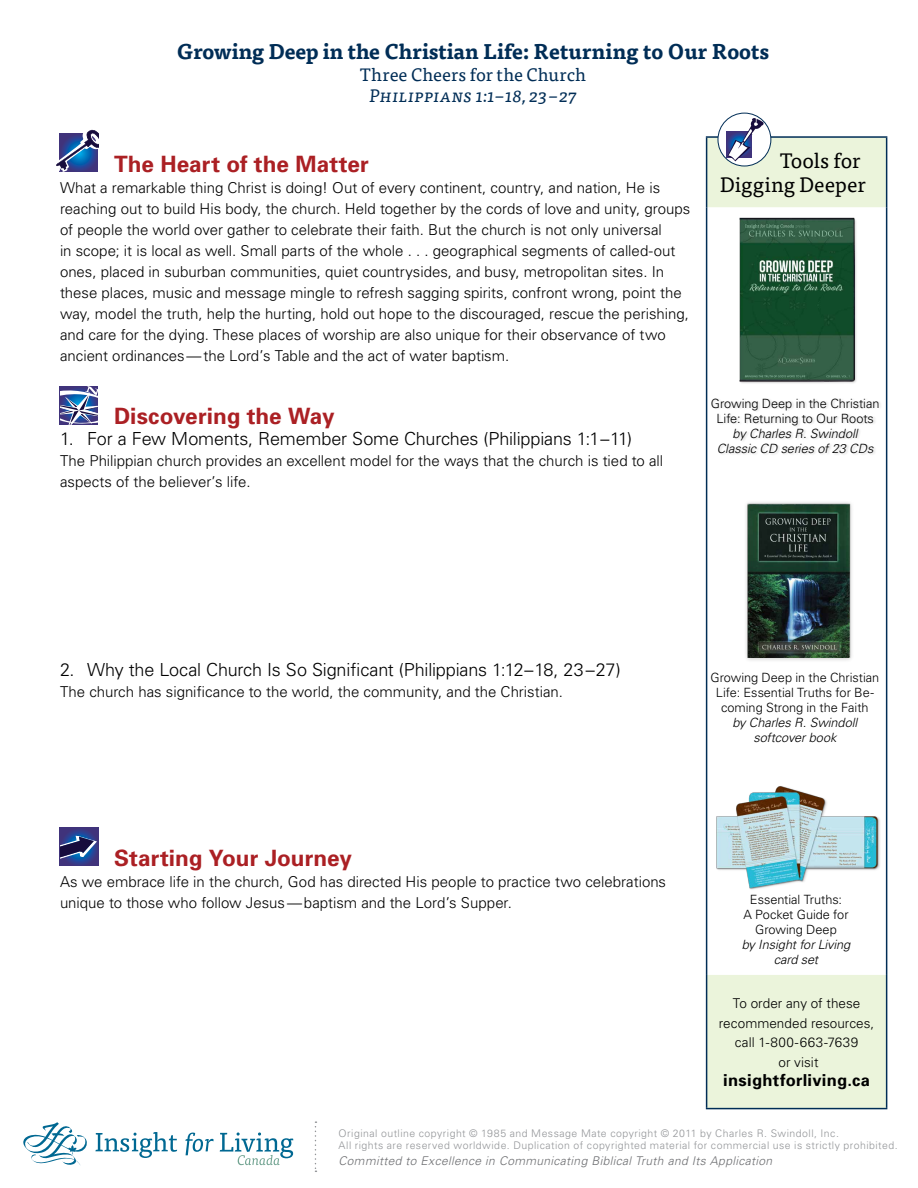
<style>
.page{position:relative;width:918px;height:1188px;background:#fff}
.page>*{position:absolute;margin:0;border:0;box-sizing:border-box;transform-origin:0 0}
.t1{font:700 22.5px "Univers";color:#ab2024}
.t2{font:300 22.5px/24px "Univers LT Std";letter-spacing:-.01em;color:#000}
.t3{font:700 21px "Tisa OT";letter-spacing:-.005em;color:#002d56}
.t4{font:21px/24px "Tisa OT";color:#000;text-align:right}
.t5{font:300 18px "Univers LT Std";letter-spacing:-.01em;color:#000}
.t6{font:18px "Tisa OT";color:#002d56}
.t7{font:italic 18px "Tisa OT";color:#002d56}
.t8{font:700 16.5px "Univers";letter-spacing:.02em;color:#000}
.t9{font:300 15px/21px "Univers";color:#000}
.t10{font:300 13.5px/19.5px "Univers";letter-spacing:.005em;color:#000;text-align:center}
.t11{font:300 12.75px/15px "Univers";letter-spacing:-.005em;color:#000;text-align:center}
.t12{font:italic 300 12.75px/15px "Univers";letter-spacing:-.005em;color:#000;text-align:center}
.t13{font:italic 300 12px "Univers";letter-spacing:.03em;color:#6d6e71}
.t14{font:300 10.5px/12px "Univers";letter-spacing:.045em;color:#939598}
</style>
<div class="page">
<svg style="left:707px;top:138px;width:179px;height:970px"></svg>
<hr style="left:706px;top:136px;width:181px;height:2px;background:#002d56">
<hr style="left:706px;top:138px;width:1px;height:69px;background:#002d56">
<hr style="left:886px;top:138px;width:1px;height:69px;background:#002d56">
<hr style="left:706px;top:207px;width:1px;height:768px;background:#002d56">
<hr style="left:886px;top:207px;width:1px;height:768px;background:#002d56">
<hr style="left:706px;top:975px;width:1px;height:133px;background:#002d56">
<hr style="left:886px;top:975px;width:1px;height:133px;background:#002d56">
<hr style="left:706px;top:1108px;width:181px;height:1px;background:#002d56">
<svg style="left:718px;top:113px;width:53px;height:53px"></svg>
<div style="left:718px;top:113px;width:53px;height:53px;border:1px solid #002d56;border-radius:50%"></div>
<div style="left:726px;top:131px;width:26px;height:26px;background:#40337b"></div>
<svg style="left:727px;top:118px;width:37px;height:43px"></svg>
<svg style="left:23px;top:1122px;width:64px;height:44px"></svg>
<svg style="left:95px;top:1132px;width:82px;height:26px"></svg>
<svg style="left:185px;top:1133px;width:29px;height:22px"></svg>
<svg style="left:220px;top:1132px;width:73px;height:33px"></svg>
<svg style="left:315px;top:1121px;width:1px;height:51px"></svg>
<div style="left:711px;top:398px;width:171px;height:58px;background:#fdfdfd"></div>
<div style="left:744px;top:500px;width:110px;height:162px;background:#000;opacity:.24"></div>
<img style="left:747px;top:503px;width:103px;height:154px">
<img style="left:737px;top:217px;width:121px;height:169px">
<img style="left:712px;top:784px;width:168px;height:109px">
<svg style="left:60px;top:386px;width:38px;height:38px"></svg>
<svg style="left:60px;top:828px;width:38px;height:38px"></svg>
<svg style="left:60px;top:836px;width:37px;height:23px"></svg>
<svg style="left:56px;top:129px;width:42px;height:43px"></svg>
<h2 class="t3" style="left:177px;top:38px;width:594px">Growing Deep in the Christian Life: Returning to Our Roots</h2>
<p class="t6" style="left:360px;top:64px;width:227px">Three Cheers for the Church</p>
<p class="t7" style="left:369px;top:85px;width:209px">Philippians 1:1–18, 23–27</p>
<h1 class="t1" style="left:114px;top:149px;width:256px">The Heart of the Matter</h1>
<p class="t9" style="left:60px;top:176px;width:632px">What a remarkable thing Christ is doing! Out of every continent, country, and nation, He is reaching out to build His body, the church. Held together by the cords of love and unity, groups of people the world over gather to celebrate their faith. But the church is not only universal<br>in scope; it is local as well. Small parts of the whole . . . geographical segments of called-out ones, placed in suburban communities, quiet countrysides, and busy, metropolitan sites. In these places, music and message mingle to refresh sagging spirits, confront wrong, point the way, model the truth, help the hurting, hold out hope to the discouraged, rescue the perishing, and care for the dying. These places of worship are also unique for their observance of two ancient ordinances—the Lord’s Table and the act of water baptism.</p>
<h1 class="t1" style="left:114px;top:402px;width:222px">Discovering the Way</h1>
<p class="t5" style="left:60px;top:428px;width:574px">1. For a Few Moments, Remember Some Churches (Philippians 1:1–11)</p>
<p class="t9" style="left:60px;top:450px;width:605px">The Philippian church provides an excellent model for the ways that the church is tied to all aspects of the believer’s life.</p>
<h1 class="t2" style="left:720px;top:148px;width:146px;text-indent:60px">Tools for<br>Digging</h1>
<h2 class="t4" style="left:720px;top:149px;width:147px">Tools for<br>Digging Deeper</h2>
<p class="t11" style="left:711px;top:395px;width:170px">Growing Deep in the Christian<br>Life: Returning to Our Roots</p>
<p class="t12" style="left:717px;top:425px;width:158px">by Charles R. Swindoll<br>Classic CD series of 23 CDs</p>
<p class="t5" style="left:60px;top:659px;width:562px">2. Why the Local Church Is So Significant (Philippians 1:12–18, 23–27)</p>
<p class="t9" style="left:60px;top:681px;width:505px">The church has significance to the world, the community, and the Christian.</p>
<h1 class="t1" style="left:114px;top:843px;width:240px">Starting Your Journey</h1>
<p class="t9" style="left:60px;top:871px;width:608px">As we embrace life in the church, God has directed His people to practice two celebrations unique to those who follow Jesus—baptism and the Lord’s Supper.</p>
<p class="t11" style="left:711px;top:670px;width:170px">Growing Deep in the Christian<br>Life: Essential Truths for Be&shy;coming Strong in the Faith</p>
<p class="t12" style="left:732px;top:715px;width:127px">by Charles R. Swindoll softcover book</p>
<p class="t11" style="left:743px;top:892px;width:107px">Essential Truths:<br>A Pocket Guide for<br>Growing Deep</p>
<p class="t12" style="left:742px;top:937px;width:110px">by Insight for Living card set</p>
<p class="t10" style="left:719px;top:993px;width:157px">To order any of these recommended resources, call 1-800-663-7639<br>or visit</p>
<p class="t8" style="left:723px;top:1070px;width:148px">insightforliving.ca</p>
<p class="t14" style="left:339px;top:1127px;width:561px">Original outline copyright © 1985 and Message Mate copyright © 2011 by Charles R. Swindoll, Inc.<br>All rights are reserved worldwide. Duplication of copyrighted material for commercial use is strictly prohibited.</p>
<p class="t13" style="left:339px;top:1154px;width:435px">Committed to Excellence in Communicating Biblical Truth and Its Application</p>
</div>
